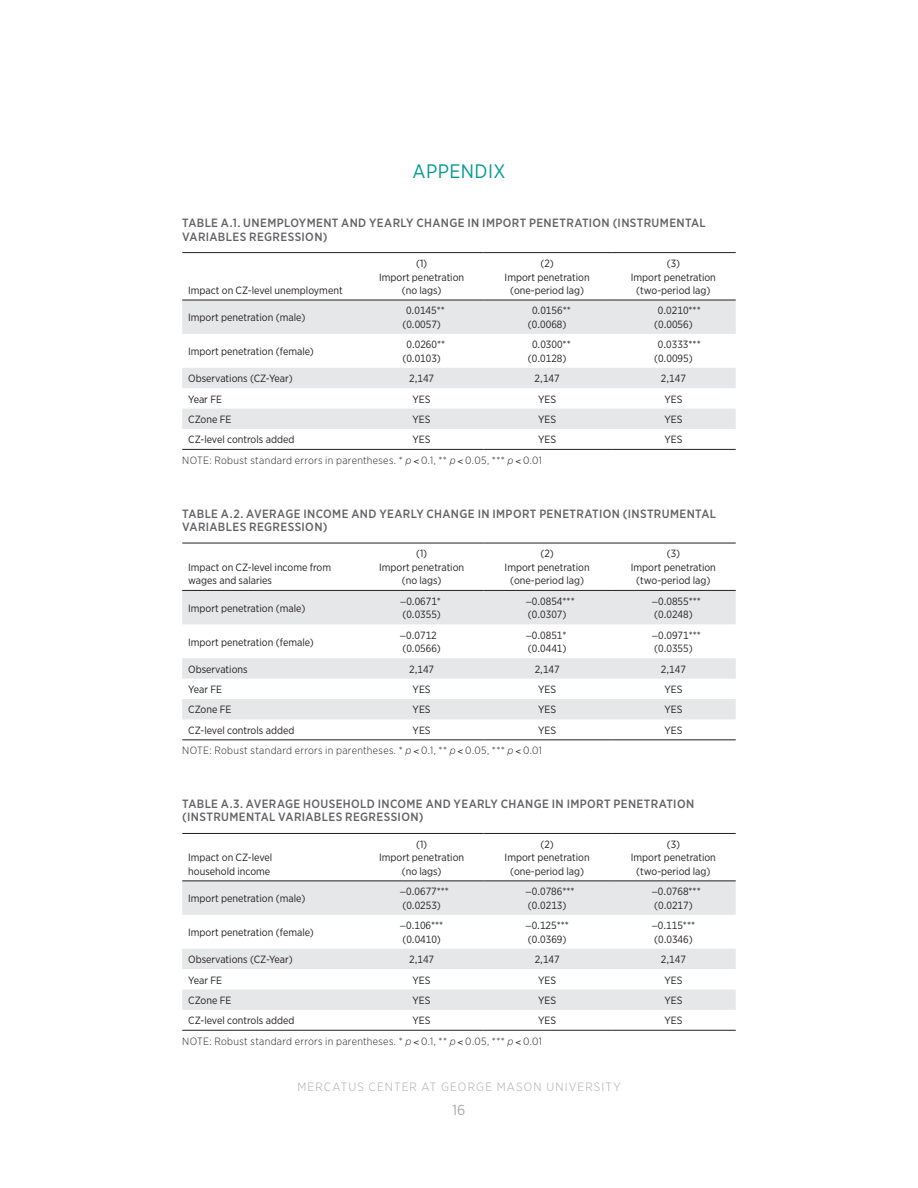
<style>
.page{position:relative;width:918px;height:1188px;background:#fff}
.page>*{position:absolute;margin:0;border:0;box-sizing:border-box;transform-origin:0 0}
.t1{font:19.5px "Gotham Narrow";letter-spacing:.02em;color:#009b90}
.t2{font:14.55px "Gotham Narrow";color:#a8a9ad}
.t3{font:500 12px/13.5px "Gotham Narrow";letter-spacing:.03em;color:#636366}
.t4{font:300 12px "Gotham Narrow";letter-spacing:.09em;color:#a8a9ad}
.t5{font:10.5px/13.5px "Gotham Narrow";color:#231f20}
.t6{font:300 10.5px "Gotham Narrow";letter-spacing:.03em;color:#231f20}
.s1{font-style:italic}
.s2{font-family:"Myriad Pro"}
</style>
<div class="page">
<svg style="left:182px;top:882px;width:554px;height:128px;fill:#e6e7e9"></svg>
<hr style="left:182px;top:1030px;width:178px;height:1px;background:#231f20">
<hr style="left:360px;top:1030px;width:123px;height:1px;background:#231f20">
<hr style="left:483px;top:1030px;width:128px;height:1px;background:#231f20">
<hr style="left:611px;top:1030px;width:125px;height:1px;background:#231f20">
<hr style="left:182px;top:833px;width:178px;height:1px;background:#231f20">
<hr style="left:360px;top:833px;width:123px;height:1px;background:#231f20">
<hr style="left:483px;top:833px;width:128px;height:1px;background:#231f20">
<hr style="left:611px;top:833px;width:125px;height:1px;background:#231f20">
<hr style="left:182px;top:881px;width:178px;height:1px;background:#231f20">
<hr style="left:360px;top:881px;width:123px;height:1px;background:#231f20">
<hr style="left:483px;top:881px;width:128px;height:1px;background:#231f20">
<hr style="left:611px;top:881px;width:125px;height:1px;background:#231f20">
<svg style="left:182px;top:591px;width:554px;height:128px;fill:#e6e7e9"></svg>
<hr style="left:182px;top:739px;width:178px;height:1px;background:#231f20">
<hr style="left:360px;top:739px;width:123px;height:1px;background:#231f20">
<hr style="left:483px;top:739px;width:128px;height:1px;background:#231f20">
<hr style="left:611px;top:739px;width:125px;height:1px;background:#231f20">
<hr style="left:182px;top:543px;width:178px;height:1px;background:#231f20">
<hr style="left:360px;top:543px;width:123px;height:1px;background:#231f20">
<hr style="left:483px;top:543px;width:128px;height:1px;background:#231f20">
<hr style="left:611px;top:543px;width:125px;height:1px;background:#231f20">
<hr style="left:182px;top:590px;width:178px;height:1px;background:#231f20">
<hr style="left:360px;top:590px;width:123px;height:1px;background:#231f20">
<hr style="left:483px;top:590px;width:128px;height:1px;background:#231f20">
<hr style="left:611px;top:590px;width:125px;height:1px;background:#231f20">
<svg style="left:182px;top:301px;width:554px;height:128px;fill:#e6e7e9"></svg>
<hr style="left:182px;top:449px;width:178px;height:1px;background:#231f20">
<hr style="left:360px;top:449px;width:123px;height:1px;background:#231f20">
<hr style="left:483px;top:449px;width:128px;height:1px;background:#231f20">
<hr style="left:611px;top:449px;width:125px;height:1px;background:#231f20">
<hr style="left:182px;top:252px;width:178px;height:1px;background:#231f20">
<hr style="left:360px;top:252px;width:123px;height:1px;background:#231f20">
<hr style="left:483px;top:252px;width:128px;height:1px;background:#231f20">
<hr style="left:611px;top:252px;width:125px;height:1px;background:#231f20">
<hr style="left:182px;top:300px;width:178px;height:1px;background:#231f20">
<hr style="left:360px;top:300px;width:123px;height:1px;background:#231f20">
<hr style="left:483px;top:300px;width:128px;height:1px;background:#231f20">
<hr style="left:611px;top:300px;width:125px;height:1px;background:#231f20">
<h1 class="t1" style="left:413px;top:159px;width:94px">APPENDIX</h1>
<p class="t3" style="left:182px;top:216px;width:525px">TABLE A.1. UNEMPLOYMENT AND YEARLY CHANGE IN IMPORT PENETRATION (INSTRUMENTAL<br>VARIABLES REGRESSION)</p>
<p class="t5" style="left:188px;top:283px;width:156px">Impact on CZ-level unemployment</p>
<p class="t5" style="left:379px;top:256px;width:87px;text-align:center">(1)<br>Import penetration (no lags)</p>
<p class="t5" style="left:505px;top:256px;width:87px;text-align:center">(2)<br>Import penetration (one-period lag)</p>
<p class="t5" style="left:631px;top:256px;width:87px;text-align:center">(3)<br>Import penetration (two-period lag)</p>
<p class="t5" style="left:188px;top:311px;width:119px">Import penetration (male)</p>
<p class="t5" style="left:402px;top:304px;width:44px;text-align:center">0.0145** (0.0057)</p>
<p class="t5" style="left:528px;top:304px;width:44px;text-align:center">0.0156** (0.0068)</p>
<p class="t5" style="left:654px;top:304px;width:48px;text-indent:4px">0.0210*** (0.0056)</p>
<p class="t5" style="left:188px;top:344px;width:127px">Import penetration (female)</p>
<p class="t5" style="left:402px;top:338px;width:44px;text-align:center">0.0260** (0.0103)</p>
<p class="t5" style="left:528px;top:338px;width:44px;text-align:center">0.0300** (0.0128)</p>
<p class="t5" style="left:654px;top:338px;width:48px;text-indent:4px">0.0333*** (0.0095)</p>
<p class="t5" style="left:188px;top:372px;width:106px">Observations (CZ-Year)</p>
<p class="t5" style="left:409px;top:372px;width:27px">2,147</p>
<p class="t5" style="left:535px;top:372px;width:27px">2,147</p>
<p class="t5" style="left:661px;top:372px;width:27px">2,147</p>
<p class="t5" style="left:188px;top:392px;width:35px">Year FE</p>
<p class="t5" style="left:413px;top:392px;width:20px">YES</p>
<p class="t5" style="left:538px;top:392px;width:20px">YES</p>
<p class="t5" style="left:664px;top:392px;width:20px">YES</p>
<p class="t5" style="left:188px;top:412px;width:45px">CZone FE</p>
<p class="t5" style="left:413px;top:412px;width:20px">YES</p>
<p class="t5" style="left:538px;top:412px;width:20px">YES</p>
<p class="t5" style="left:664px;top:412px;width:20px">YES</p>
<p class="t5" style="left:188px;top:433px;width:108px">CZ-level controls added</p>
<p class="t5" style="left:413px;top:433px;width:20px">YES</p>
<p class="t5" style="left:538px;top:433px;width:20px">YES</p>
<p class="t5" style="left:664px;top:433px;width:20px">YES</p>
<p class="t6" style="left:182px;top:454px;width:361px">NOTE: Robust standard errors in parentheses. * <span class="s1">p</span> 0.1, ** <span class="s1">p</span> 0.05, *** <span class="s1">p</span> 0.01</p>
<p class="t3" style="left:182px;top:506px;width:535px">TABLE A.2. AVERAGE INCOME AND YEARLY CHANGE IN IMPORT PENETRATION (INSTRUMENTAL<br>VARIABLES REGRESSION)</p>
<p class="t5" style="left:188px;top:560px;width:144px">Impact on CZ-level income from wages and salaries</p>
<p class="t5" style="left:379px;top:547px;width:87px;text-align:center">(1)<br>Import penetration (no lags)</p>
<p class="t5" style="left:505px;top:547px;width:87px;text-align:center">(2)<br>Import penetration (one-period lag)</p>
<p class="t5" style="left:631px;top:547px;width:87px;text-align:center">(3)<br>Import penetration (two-period lag)</p>
<p class="t5" style="left:188px;top:601px;width:119px">Import penetration (male)</p>
<p class="t5" style="left:400px;top:594px;width:42px"><span class="s2">−</span>0.0671* (0.0355)</p>
<p class="t5" style="left:526px;top:594px;width:51px"><span class="s2">−</span>0.0854*** (0.0307)</p>
<p class="t5" style="left:652px;top:594px;width:51px"><span class="s2">−</span>0.0855*** (0.0248)</p>
<p class="t5" style="left:188px;top:635px;width:127px">Import penetration (female)</p>
<p class="t5" style="left:400px;top:628px;width:42px"><span class="s2">−</span>0.0712 (0.0566)</p>
<p class="t5" style="left:526px;top:628px;width:42px"><span class="s2">−</span>0.0851* (0.0441)</p>
<p class="t5" style="left:652px;top:628px;width:51px"><span class="s2">−</span>0.0971*** (0.0355)</p>
<p class="t5" style="left:188px;top:662px;width:61px">Observations</p>
<p class="t5" style="left:409px;top:662px;width:27px">2,147</p>
<p class="t5" style="left:535px;top:662px;width:27px">2,147</p>
<p class="t5" style="left:661px;top:662px;width:27px">2,147</p>
<p class="t5" style="left:188px;top:682px;width:35px">Year FE</p>
<p class="t5" style="left:413px;top:682px;width:20px">YES</p>
<p class="t5" style="left:538px;top:682px;width:20px">YES</p>
<p class="t5" style="left:664px;top:682px;width:20px">YES</p>
<p class="t5" style="left:188px;top:703px;width:45px">CZone FE</p>
<p class="t5" style="left:413px;top:703px;width:20px">YES</p>
<p class="t5" style="left:538px;top:703px;width:20px">YES</p>
<p class="t5" style="left:664px;top:703px;width:20px">YES</p>
<p class="t5" style="left:188px;top:723px;width:108px">CZ-level controls added</p>
<p class="t5" style="left:413px;top:723px;width:20px">YES</p>
<p class="t5" style="left:538px;top:723px;width:20px">YES</p>
<p class="t5" style="left:664px;top:723px;width:20px">YES</p>
<p class="t6" style="left:182px;top:744px;width:361px">NOTE: Robust standard errors in parentheses. * <span class="s1">p</span> 0.1, ** <span class="s1">p</span> 0.05, *** <span class="s1">p</span> 0.01</p>
<p class="t3" style="left:182px;top:797px;width:513px">TABLE A.3. AVERAGE HOUSEHOLD INCOME AND YEARLY CHANGE IN IMPORT PENETRATION (INSTRUMENTAL VARIABLES REGRESSION)</p>
<p class="t5" style="left:188px;top:851px;width:86px">Impact on CZ-level household income</p>
<p class="t5" style="left:379px;top:837px;width:87px;text-align:center">(1)<br>Import penetration (no lags)</p>
<p class="t5" style="left:505px;top:837px;width:87px;text-align:center">(2)<br>Import penetration (one-period lag)</p>
<p class="t5" style="left:631px;top:837px;width:87px;text-align:center">(3)<br>Import penetration (two-period lag)</p>
<p class="t5" style="left:188px;top:891px;width:119px">Import penetration (male)</p>
<p class="t5" style="left:400px;top:885px;width:51px"><span class="s2">−</span>0.0677*** (0.0253)</p>
<p class="t5" style="left:526px;top:885px;width:51px"><span class="s2">−</span>0.0786*** (0.0213)</p>
<p class="t5" style="left:652px;top:885px;width:51px"><span class="s2">−</span>0.0768*** (0.0217)</p>
<p class="t5" style="left:188px;top:925px;width:127px">Import penetration (female)</p>
<p class="t5" style="left:400px;top:919px;width:45px"><span class="s2">−</span>0.106*** (0.0410)</p>
<p class="t5" style="left:525px;top:919px;width:45px"><span class="s2">−</span>0.125*** (0.0369)</p>
<p class="t5" style="left:652px;top:919px;width:45px"><span class="s2">−</span>0.115*** (0.0346)</p>
<p class="t5" style="left:188px;top:952px;width:106px">Observations (CZ-Year)</p>
<p class="t5" style="left:409px;top:952px;width:27px">2,147</p>
<p class="t5" style="left:535px;top:952px;width:27px">2,147</p>
<p class="t5" style="left:661px;top:952px;width:27px">2,147</p>
<p class="t5" style="left:188px;top:973px;width:35px">Year FE</p>
<p class="t5" style="left:413px;top:973px;width:20px">YES</p>
<p class="t5" style="left:538px;top:973px;width:20px">YES</p>
<p class="t5" style="left:664px;top:973px;width:20px">YES</p>
<p class="t5" style="left:188px;top:993px;width:45px">CZone FE</p>
<p class="t5" style="left:413px;top:993px;width:20px">YES</p>
<p class="t5" style="left:538px;top:993px;width:20px">YES</p>
<p class="t5" style="left:664px;top:993px;width:20px">YES</p>
<p class="t5" style="left:188px;top:1014px;width:108px">CZ-level controls added</p>
<p class="t5" style="left:413px;top:1014px;width:20px">YES</p>
<p class="t5" style="left:538px;top:1014px;width:20px">YES</p>
<p class="t5" style="left:664px;top:1014px;width:20px">YES</p>
<p class="t6" style="left:182px;top:1035px;width:361px">NOTE: Robust standard errors in parentheses. * <span class="s1">p</span> 0.1, ** <span class="s1">p</span> 0.05, *** <span class="s1">p</span> 0.01</p>
<p class="t4" style="left:297px;top:1079px;width:325px">MERCATUS CENTER AT GEORGE MASON UNIVERSITY</p>
<h2 class="t2" style="left:453px;top:1101px;width:14px">16</h2>
</div>
